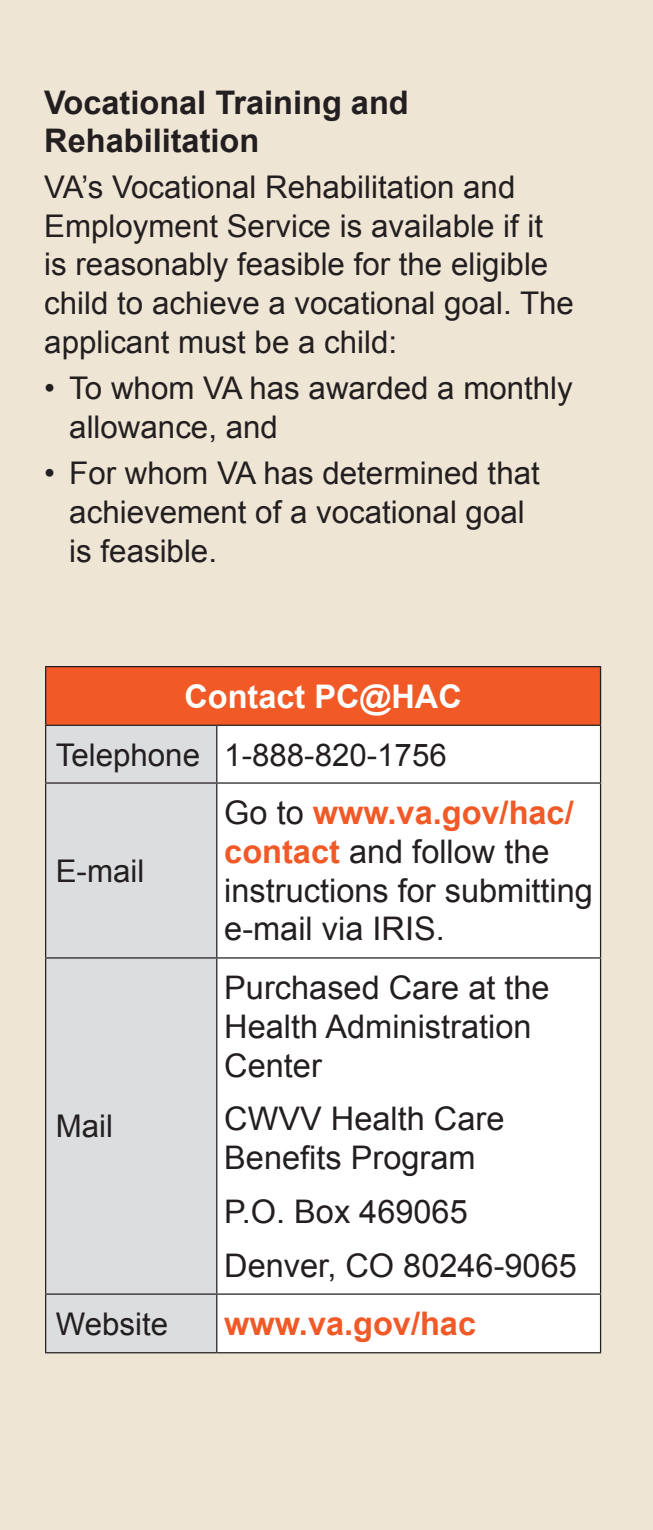
<style>
.page{position:relative;width:653px;height:1530px;background:#fff}
.page>*{position:absolute;margin:0;border:0;box-sizing:border-box;transform-origin:0 0}
.Body_Copy{font:32.5px/38.8px "Arial";color:#231f20}
.Sub_heading{font:700 32.5px/37.5px "Arial";color:#231f20}
.Body_Copy-2{font:700 32.5px "Arial";color:#f15927}
.Sub_heading-2{font:700 32.5px "Arial";color:#fff}
.Body_Copy-3{font:31.25px/38.8px "Arial";color:#231f20}
.s1{font-weight:700;color:#f15927}
</style>
<div class="page">
<div style="left:0;top:0;width:652px;height:1530px;background:#eee5d5"></div>
<div style="left:46px;top:667px;width:554px;height:58px;background:#f15927"></div>
<div style="left:46px;top:726px;width:170px;height:626px;background:#dcdddf"></div>
<div style="left:217px;top:726px;width:382px;height:626px;background:#fff"></div>
<hr style="left:45px;top:666px;width:172px;height:1px;background:#231f20">
<hr style="left:45px;top:667px;width:1px;height:58px;background:#231f20">
<hr style="left:217px;top:666px;width:384px;height:1px;background:#231f20">
<hr style="left:599px;top:667px;width:2px;height:58px;background:#231f20">
<hr style="left:45px;top:725px;width:172px;height:1px;background:#231f20">
<hr style="left:45px;top:726px;width:1px;height:56px;background:#231f20">
<hr style="left:217px;top:725px;width:384px;height:1px;background:#231f20">
<hr style="left:216px;top:726px;width:1px;height:56px;background:#231f20">
<hr style="left:599px;top:726px;width:2px;height:56px;background:#231f20">
<hr style="left:45px;top:782px;width:172px;height:2px;background:#231f20">
<hr style="left:45px;top:784px;width:1px;height:173px;background:#231f20">
<hr style="left:217px;top:782px;width:384px;height:2px;background:#231f20">
<hr style="left:216px;top:784px;width:1px;height:173px;background:#231f20">
<hr style="left:599px;top:784px;width:2px;height:173px;background:#231f20">
<hr style="left:45px;top:957px;width:172px;height:2px;background:#231f20">
<hr style="left:45px;top:959px;width:1px;height:334px;background:#231f20">
<hr style="left:217px;top:957px;width:384px;height:2px;background:#231f20">
<hr style="left:216px;top:959px;width:1px;height:334px;background:#231f20">
<hr style="left:599px;top:959px;width:2px;height:334px;background:#231f20">
<hr style="left:45px;top:1293px;width:172px;height:2px;background:#231f20">
<hr style="left:45px;top:1295px;width:1px;height:57px;background:#231f20">
<hr style="left:217px;top:1293px;width:384px;height:2px;background:#231f20">
<hr style="left:216px;top:1295px;width:1px;height:57px;background:#231f20">
<hr style="left:599px;top:1295px;width:2px;height:57px;background:#231f20">
<hr style="left:45px;top:1352px;width:172px;height:1px;background:#231f20">
<hr style="left:217px;top:1352px;width:384px;height:1px;background:#231f20">
<h2 class="Sub_heading" style="left:44px;top:85px;width:366px">Vocational Training and<br>Rehabilitation</h2>
<p class="Body_Copy-3" style="left:44px;top:168px;width:531px">VA’s Vocational Rehabilitation and Employment Service is available if it<br>is reasonably feasible for the eligible child to achieve a vocational goal. The applicant must be a child:</p>
<p class="Body_Copy-3" style="left:69px;top:369px;width:505px;text-indent:-25px">• To whom VA has awarded a monthly allowance, and</p>
<p class="Body_Copy-3" style="left:69px;top:454px;width:472px;text-indent:-25px">• For whom VA has determined that achievement of a vocational goal is feasible.</p>
<h2 class="Sub_heading-2" style="left:184px;top:675px;width:279px">Contact PC@HAC</h2>
<p class="Body_Copy-3" style="left:56px;top:736px;width:146px">Telephone</p>
<p class="Body_Copy-3" style="left:224px;top:736px;width:224px">1-888-820-1756</p>
<p class="Body_Copy-3" style="left:56px;top:852px;width:90px">E-mail</p>
<p class="Body_Copy-3" style="left:56px;top:1107px;width:59px">Mail</p>
<p class="Body_Copy" style="left:224px;top:794px;width:370px">Go to <span class="s1">www.va.gov/hac/ contact</span> and follow the instructions for submitting e-mail via IRIS.</p>
<p class="Body_Copy" style="left:224px;top:969px;width:327px">Purchased Care at the<br>Health Administration<br>Center</p>
<p class="Body_Copy" style="left:224px;top:1100px;width:281px">CWVV Health Care<br>Benefits Program</p>
<p class="Body_Copy" style="left:224px;top:1192px;width:245px">P.O. Box 469065</p>
<p class="Body_Copy" style="left:224px;top:1246px;width:354px">Denver, CO 80246-9065</p>
<p class="Body_Copy-3" style="left:56px;top:1305px;width:114px">Website</p>
<p class="Body_Copy-2" style="left:224px;top:1302px;width:253px">www.va.gov/hac</p>
</div>
